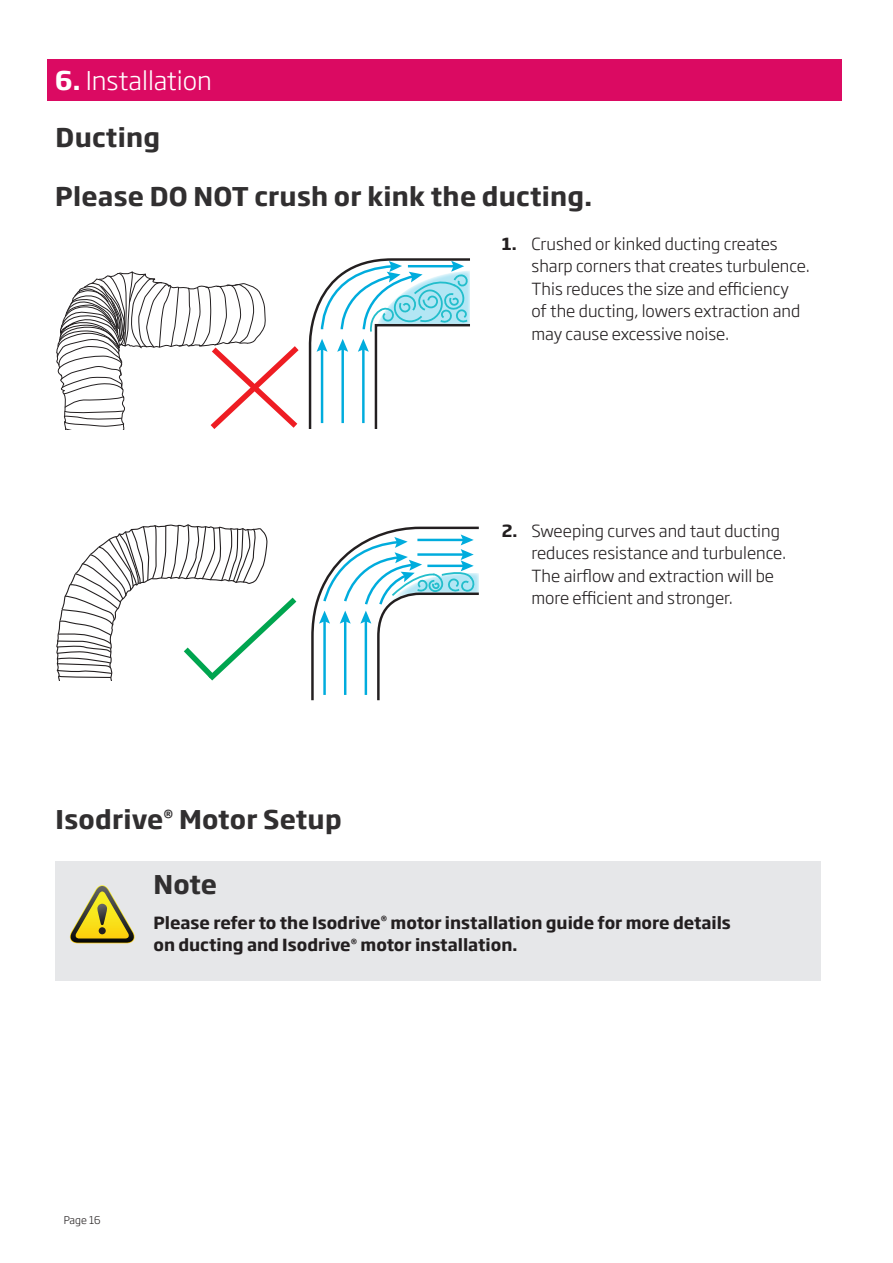
<style>
.page{position:relative;width:893px;height:1263px;background:#fff}
.page>*{position:absolute;margin:0;border:0;box-sizing:border-box;transform-origin:0 0}
.t1{font:700 25.5px "Soho Gothic Pro";letter-spacing:.01em;color:#312f30}
.t2{font:300 25.5px "Soho Gothic Pro";color:#fff}
.t3{font:300 16.5px/22.5px "Soho Gothic Pro";color:#231f20}
.t4{font:700 16.5px/22.5px "Soho Gothic Pro";color:#231f20}
.t5{font:300 10.5px "Soho Gothic Pro";letter-spacing:-.01em;color:#231f20}
.s1{font-weight:700}
</style>
<div class="page">
<div style="left:47px;top:60px;width:791px;height:41px;background:#db0a62"></div>
<svg style="left:56px;top:524px;width:241px;height:157px"></svg>
<svg style="left:56px;top:258px;width:414px;height:172px"></svg>
<svg style="left:311px;top:527px;width:168px;height:174px"></svg>
<div style="left:56px;top:861px;width:765px;height:120px;background:#e6e7e9"></div>
<svg style="left:69px;top:885px;width:66px;height:58px"></svg>
<h1 class="t2" style="left:55px;top:61px;width:158px"><span class="s1">6.</span> Installation</h1>
<h1 class="t1" style="left:56px;top:118px;width:106px">Ducting</h1>
<h1 class="t1" style="left:55px;top:177px;width:538px">Please DO NOT crush or kink the ducting.</h1>
<p class="t3" style="left:531px;top:231px;width:280px;text-indent:-30px"><span class="s1">1.</span> Crushed or kinked ducting creates sharp corners that creates turbulence.<br>This reduces the size and efficiency<br>of the ducting, lowers extraction and may cause excessive noise.</p>
<h1 class="t1" style="left:56px;top:799px;width:288px">Isodrive<sup>®</sup> Motor Setup</h1>
<p class="t3" style="left:531px;top:518px;width:256px;text-indent:-30px"><span class="s1">2.</span> Sweeping curves and taut ducting reduces resistance and turbulence.<br>The airflow and extraction will be more efficient and stronger.</p>
<h1 class="t1" style="left:153px;top:864px;width:65px">Note</h1>
<p class="t4" style="left:153px;top:910px;width:579px">Please refer to the Isodrive<sup>®</sup> motor installation guide for more details on ducting and Isodrive<sup>®</sup> motor installation.</p>
<p class="t5" style="left:64px;top:1212px;width:38px">Page 16</p>
</div>
